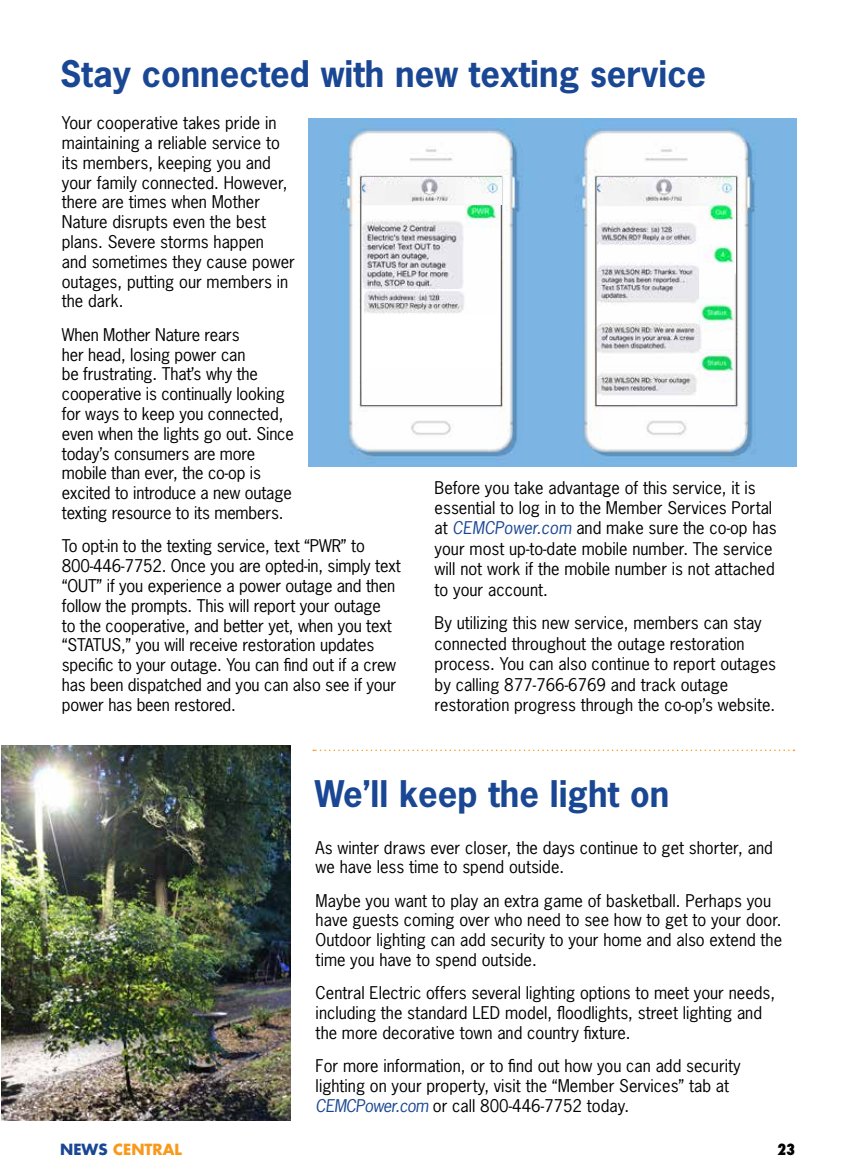
<style>
.page{position:relative;width:851px;height:1175px;background:#fff}
.page>*{position:absolute;margin:0;border:0;box-sizing:border-box;transform-origin:0 0}
.t1{font:700 34.5px "News Gothic";color:#1a4794}
.t2{font:16.5px/19.8px "News Gothic";color:#000}
.t3{font:700 15px "Futura";color:#f8991d}
.t4{font:800 condensed 15px "Futura";color:#000}
.s1{font-style:italic;color:#1a4794}
.s2{color:#1a4794}
</style>
<div class="page">
<img style="left:308px;top:119px;width:488px;height:348px">
<img style="left:1px;top:745px;width:290px;height:375px">
<svg style="left:313px;top:749px;width:481px;height:2px"></svg>
<img style="left:597px;top:178px;width:138px;height:226px">
<img style="left:362px;top:204px;width:137px;height:200px">
<img style="left:362px;top:290px;width:135px;height:79px">
<img style="left:362px;top:178px;width:139px;height:26px">
<img style="left:364px;top:290px;width:133px;height:24px">
<h1 class="t1" style="left:60px;top:51px;width:647px">Stay connected with new texting service</h1>
<p class="t2" style="left:62px;top:113px;width:234px">Your cooperative takes pride in maintaining a reliable service to its members, keeping you and your family connected. However, there are times when Mother<br>Nature disrupts even the best plans. Severe storms happen<br>and sometimes they cause power outages, putting our members in the dark.</p>
<p class="t2" style="left:62px;top:324px;width:233px">When Mother Nature rears<br>her head, losing power can<br>be frustrating. That’s why the cooperative is continually looking for ways to keep you connected, even when the lights go out. Since today’s consumers are more mobile than ever, the co-op is excited to introduce a new outage texting resource to its members.</p>
<p class="t2" style="left:62px;top:536px;width:340px">To opt-in to the texting service, text “PWR” to 800-446-7752. Once you are opted-in, simply text “OUT” if you experience a power outage and then follow the prompts. This will report your outage<br>to the cooperative, and better yet, when you text “STATUS,” you will receive restoration updates specific to your outage. You can find out if a crew has been dispatched and you can also see if your power has been restored.</p>
<p class="t2" style="left:434px;top:477px;width:343px;line-height:20.4px">Before you take advantage of this service, it is essential to log in to the Member Services Portal at <span class="s1">CEMCPower.com</span> and make sure the co-op has your most up-to-date mobile number. The service will not work if the mobile number is not attached to your account.</p>
<p class="t2" style="left:434px;top:613px;width:343px;line-height:20.4px">By utilizing this new service, members can stay connected throughout the outage restoration process. You can also continue to report outages by calling 877-766-6769 and track outage restoration progress through the co-op’s website.</p>
<h1 class="t1" style="left:315px;top:771px;width:356px">We’ll keep the light on</h1>
<p class="t2" style="left:315px;top:837px;width:458px">As winter draws ever closer, the days continue to get shorter, and we have less time to spend outside.</p>
<p class="t2" style="left:315px;top:890px;width:468px">Maybe you want to play an extra game of basketball. Perhaps you have guests coming over who need to see how to get to your door.<br>Outdoor lighting can add security to your home and also extend the time you have to spend outside.</p>
<p class="t2" style="left:315px;top:983px;width:461px">Central Electric offers several lighting options to meet your needs, including the standard LED model, floodlights, street lighting and the more decorative town and country fixture.</p>
<p class="t2" style="left:315px;top:1056px;width:426px">For more information, or to find out how you can add security lighting on your property, visit the “Member Services” tab at<br><span class="s1">CEMCPower.com</span> or call 800-446-7752 today.</p>
<p class="t3" style="left:60px;top:1139px;width:123px"><span class="s2">NEWS</span> CENTRAL</p>
<p class="t4" style="left:777px;top:1139px;width:20px">23</p>
</div>
